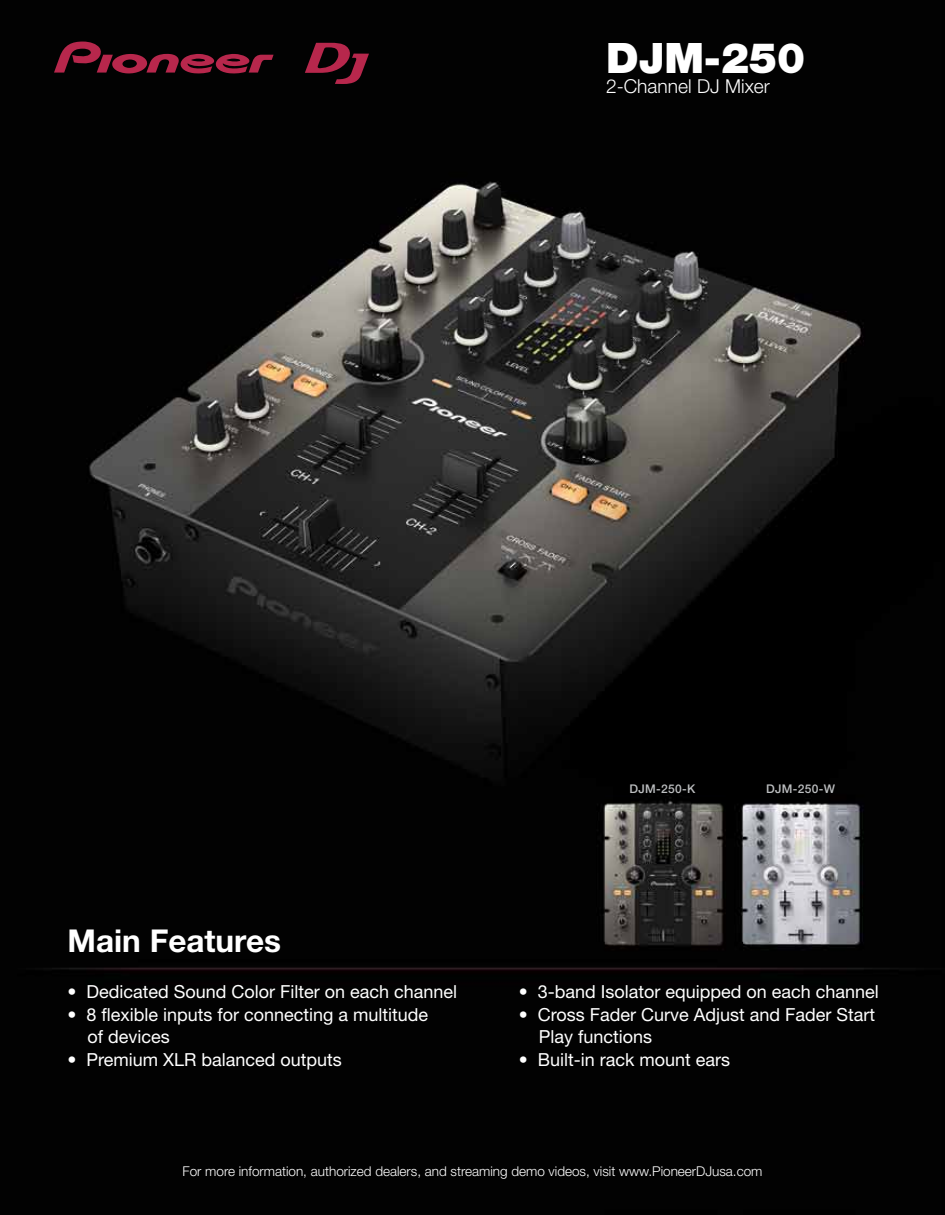
<style>
.page{position:relative;width:945px;height:1215px;background:#fff}
.page>*{position:absolute;margin:0;border:0;box-sizing:border-box;transform-origin:0 0}
.t1{font:900 42px "Helvetica Neue";color:#fff}
.t2{font:700 31.5px "Helvetica Neue";color:#fff}
.t3{font:300 19.2px "Helvetica Neue";color:#fff}
.t4{font:18px/22.5px "Helvetica Neue";color:#fff}
.t5{font:300 13.5px "Helvetica Neue";color:#fff}
.t6{font:500 12px "Helvetica Neue";letter-spacing:.025em;color:#bcbec0}
</style>
<div class="page">
<img style="left:0;top:0;width:945px;height:1215px">
<svg style="left:54px;top:42px;width:315px;height:42px;background:#360c17"></svg>
<h1 class="t1" style="left:606px;top:33px;width:201px">DJM-250</h1>
<p class="t3" style="left:606px;top:75px;width:165px">2-Channel DJ Mixer</p>
<h2 class="t2" style="left:68px;top:921px;width:215px">Main Features</h2>
<p class="t4" style="left:68px;top:980px;width:391px">• Dedicated Sound Color Filter on each channel</p>
<p class="t4" style="left:88px;top:1003px;width:342px;text-indent:-20px">• 8 flexible inputs for connecting a multitude of devices</p>
<p class="t4" style="left:68px;top:1048px;width:276px">• Premium XLR balanced outputs</p>
<p class="t6" style="left:630px;top:782px;width:67px">DJM-250-K</p>
<p class="t6" style="left:766px;top:782px;width:70px">DJM-250-W</p>
<p class="t4" style="left:519px;top:980px;width:362px">• 3-band Isolator equipped on each channel</p>
<p class="t4" style="left:539px;top:1003px;width:338px;text-indent:-20px">• Cross Fader Curve Adjust and Fader Start<br>Play functions</p>
<p class="t4" style="left:519px;top:1048px;width:213px">• Built-in rack mount ears</p>
<p class="t5" style="left:183px;top:1163px;width:581px">For more information, authorized dealers, and streaming demo videos, visit www.PioneerDJusa.com</p>
</div>
